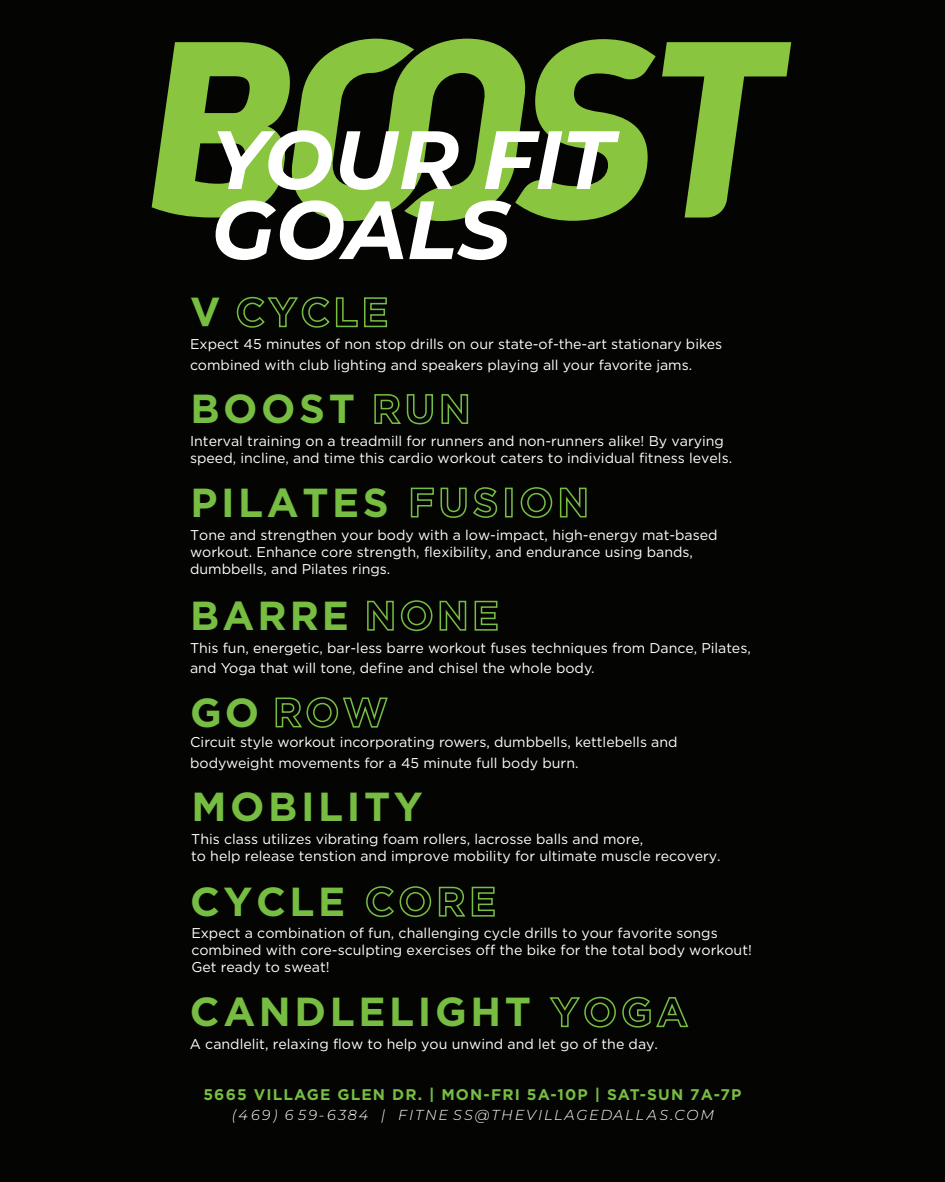
<style>
.page{position:relative;width:945px;height:1182px;background:#fff}
.page>*{position:absolute;margin:0;border:0;box-sizing:border-box;transform-origin:0 0}
.t1{font:italic 100 82.42px/70px "Montserrat";color:#fff}
.t2{font:700 40.51px "Gotham";letter-spacing:.09em;color:#76bd42}
.t3{font:700 15.49px "Gotham";letter-spacing:.075em;color:#76bd42}
.t4{font:italic 100 14.44px "Montserrat";letter-spacing:.125em;color:#fff}
.t5{font:14.17px/17px "Gotham";color:#fff}
</style>
<div class="page">
<div style="left:0;top:0;width:945px;height:1181px;background:#040503"></div>
<svg style="left:662px;top:42px;width:129px;height:175px"></svg>
<svg style="left:152px;top:39px;width:504px;height:182px"></svg>
<svg style="left:374px;top:394px;width:59px;height:31px"></svg>
<svg style="left:441px;top:394px;width:28px;height:30px"></svg>
<svg style="left:236px;top:296px;width:152px;height:32px"></svg>
<svg style="left:275px;top:697px;width:113px;height:31px"></svg>
<svg style="left:367px;top:600px;width:66px;height:32px"></svg>
<svg style="left:439px;top:600px;width:28px;height:31px"></svg>
<svg style="left:474px;top:600px;width:24px;height:31px"></svg>
<svg style="left:366px;top:886px;width:66px;height:31px"></svg>
<svg style="left:438px;top:886px;width:57px;height:31px"></svg>
<svg style="left:410px;top:487px;width:88px;height:31px"></svg>
<div style="left:505px;top:487px;width:8px;height:30px;border:2px solid #76bd42"></div>
<svg style="left:520px;top:487px;width:33px;height:31px"></svg>
<svg style="left:559px;top:487px;width:28px;height:31px"></svg>
<svg style="left:549px;top:996px;width:140px;height:32px"></svg>
<h1 class="t1" style="left:211px;top:122px;width:403px">YOUR FIT<br>GOALS</h1>
<h2 class="t2" style="left:190px;top:285px;width:32px">V</h2>
<p class="t5" style="left:190px;top:334px;width:534px;line-height:20.2px">Expect 45 minutes of non stop drills on our state-of-the-art stationary bikes combined with club lighting and speakers playing all your favorite jams.</p>
<h2 class="t2" style="left:190px;top:382px;width:166px">BOOST</h2>
<p class="t5" style="left:190px;top:432px;width:544px">Interval training on a treadmill for runners and non-runners alike! By varying speed, incline, and time this cardio workout caters to individual fitness levels.</p>
<h2 class="t2" style="left:190px;top:475px;width:200px">PILATES</h2>
<p class="t5" style="left:190px;top:525px;width:529px">Tone and strengthen your body with a low-impact, high-energy mat-based workout. Enhance core strength, flexibility, and endurance using bands, dumbbells, and Pilates rings.</p>
<h2 class="t2" style="left:190px;top:588px;width:161px">BARRE</h2>
<p class="t5" style="left:190px;top:637px;width:562px;line-height:20.2px">This fun, energetic, bar-less barre workout fuses techniques from Dance, Pilates, and Yoga that will tone, define and chisel the whole body.</p>
<h2 class="t2" style="left:190px;top:685px;width:71px">GO</h2>
<p class="t5" style="left:190px;top:732px;width:489px;line-height:20.2px">Circuit style workout incorporating rowers, dumbbells, kettlebells and bodyweight movements for a 45 minute full body burn.</p>
<h2 class="t2" style="left:191px;top:780px;width:233px">MOBILITY</h2>
<p class="t5" style="left:191px;top:830px;width:531px">This class utilizes vibrating foam rollers, lacrosse balls and more,<br>to help release tenstion and improve mobility for ultimate muscle recovery.</p>
<h2 class="t2" style="left:190px;top:874px;width:157px">CYCLE</h2>
<p class="t5" style="left:191px;top:923px;width:562px">Expect a combination of fun, challenging cycle drills to your favorite songs combined with core-sculpting exercises off the bike for the total body workout!<br>Get ready to sweat!</p>
<h2 class="t2" style="left:190px;top:985px;width:343px">CANDLELIGHT</h2>
<p class="t5" style="left:190px;top:1034px;width:470px">A candlelit, relaxing flow to help you unwind and let go of the day.</p>
<p class="t3" style="left:203px;top:1083px;width:540px">5665 VILLAGE GLEN DR. | MON-FRI 5A-10P | SAT-SUN 7A-7P</p>
<p class="t4" style="left:232px;top:1104px;width:484px">(469) 6 59-6384 | FITNE SS@THEVILLAGEDALLAS.COM</p>
</div>
